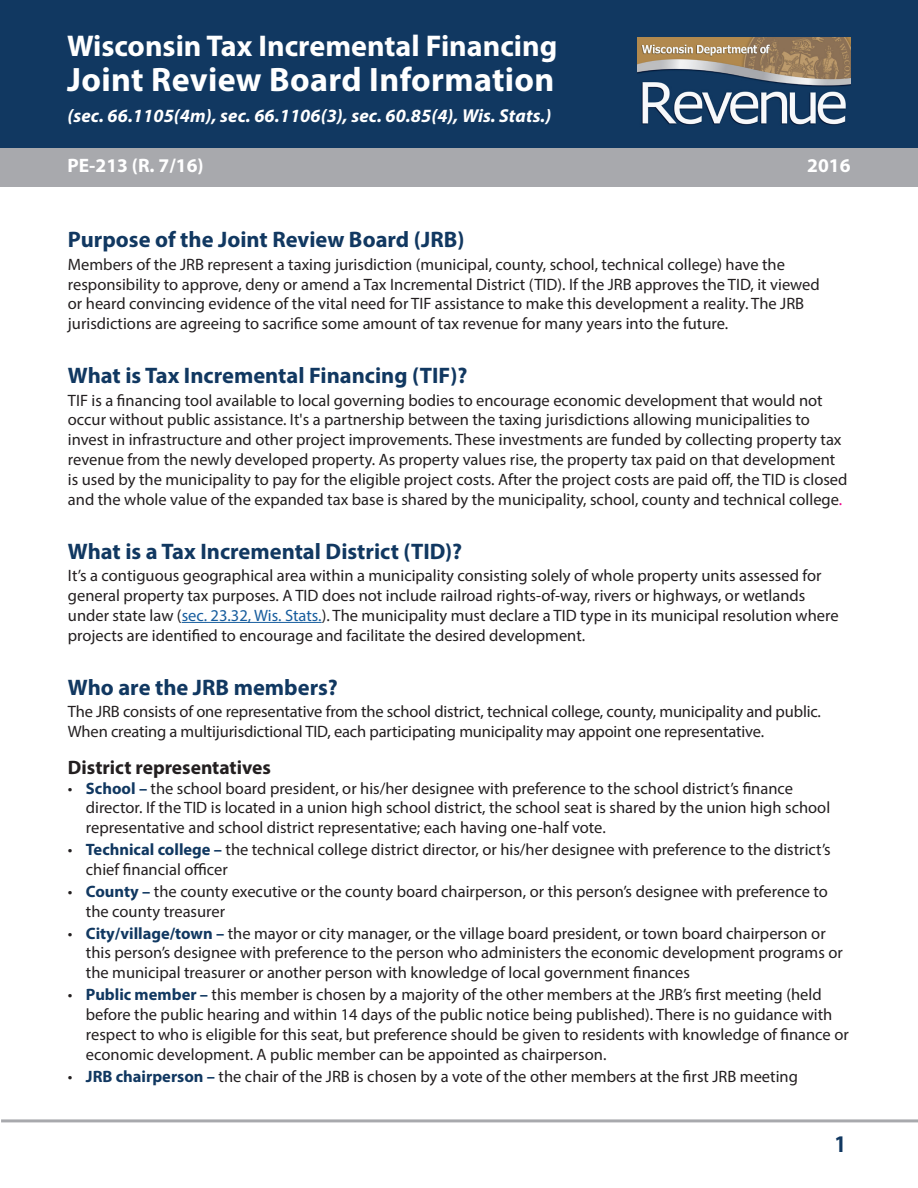
<style>
.page{position:relative;width:918px;height:1188px;background:#fff}
.page>*{position:absolute;margin:0;border:0;box-sizing:border-box;transform-origin:0 0}
.t1{font:700 34.05px "Myriad Pro";letter-spacing:.01em;color:#fff}
.t2{font:700 30px "Myriad Pro";color:#fff}
.t3{font:700 condensed 24px "Myriad Pro";color:#113861}
._1st_heading_15_pt_b{font:700 22.5px "Myriad Pro";color:#113861}
.t4{font:700 19.5px "Myriad Pro";color:#231f20}
.t5{font:700 19.5px "Myriad Pro";color:#fff}
.t6{font:italic 700 18.75px "Myriad Pro";letter-spacing:.005em;color:#fff}
.Bullets_-_1st{font:16.5px/19.8px "Myriad Pro";color:#231f20}
.s1{color:#ed028c}
.s2{color:#175d9e}
.s3{font-weight:700;color:#113861}
</style>
<div class="page">
<div style="left:0;top:0;width:918px;height:148px;background:#113861"></div>
<div style="left:0;top:148px;width:918px;height:39px;background:#a8a9ad"></div>
<hr style="left:1px;top:1119px;width:917px;height:3px;background:#a8a9ad">
<img style="left:637px;top:38px;width:213px;height:88px">
<hr style="left:182px;top:622px;width:140px;height:1px;background:#175d9e">
<h2 class="t2" style="left:67px;top:26px;width:492px">Wisconsin Tax Incremental Financing</h2>
<h1 class="t1" style="left:67px;top:57px;width:489px">Joint Review Board Information</h1>
<p class="t6" style="left:68px;top:104px;width:485px">(sec. 66.1105(4m), sec. 66.1106(3), sec. 60.85(4), Wis. Stats.)</p>
<p class="t5" style="left:68px;top:153px;width:138px">PE-213 (R. 7/16)</p>
<p class="t5" style="left:807px;top:153px;width:45px">2016</p>
<p class="_1st_heading_15_pt_b" style="left:68px;top:225px;width:398px">Purpose of the Joint Review Board (JRB)</p>
<p class="Bullets_-_1st" style="left:68px;top:254px;width:753px">Members of the JRB represent a taxing jurisdiction (municipal, county, school, technical college) have the responsibility to approve, deny or amend a Tax Incremental District (TID). If the JRB approves the TID, it viewed or heard convincing evidence of the vital need for TIF assistance to make this development a reality. The JRB jurisdictions are agreeing to sacrifice some amount of tax revenue for many years into the future.</p>
<p class="_1st_heading_15_pt_b" style="left:68px;top:361px;width:401px">What is Tax Incremental Financing (TIF)?</p>
<p class="Bullets_-_1st" style="left:68px;top:390px;width:781px">TIF is a financing tool available to local governing bodies to encourage economic development that would not occur without public assistance. It's a partnership between the taxing jurisdictions allowing municipalities to invest in infrastructure and other project improvements. These investments are funded by collecting property tax revenue from the newly developed property. As property values rise, the property tax paid on that development is used by the municipality to pay for the eligible project costs. After the project costs are paid off, the TID is closed and the whole value of the expanded tax base is shared by the municipality, school, county and technical college<span class="s1">.</span></p>
<p class="_1st_heading_15_pt_b" style="left:68px;top:536px;width:396px">What is a Tax Incremental District (TID)?</p>
<p class="Bullets_-_1st" style="left:68px;top:565px;width:772px">It’s a contiguous geographical area within a municipality consisting solely of whole property units assessed for general property tax purposes. A TID does not include railroad rights-of-way, rivers or highways, or wetlands under state law (<span class="s2">sec. 23.32, Wis. Stats.</span>). The municipality must declare a TID type in its municipal resolution where projects are identified to encourage and facilitate the desired development.</p>
<p class="_1st_heading_15_pt_b" style="left:68px;top:672px;width:272px">Who are the JRB members?</p>
<p class="Bullets_-_1st" style="left:68px;top:701px;width:754px">The JRB consists of one representative from the school district, technical college, county, municipality and public.<br>When creating a multijurisdictional TID, each participating municipality may appoint one representative.</p>
<p class="t4" style="left:68px;top:754px;width:204px">District representatives</p>
<p class="Bullets_-_1st" style="left:86px;top:778px;width:746px;text-indent:-18px">• <span class="s3">School –</span> the school board president, or his/her designee with preference to the school district’s finance director. If the TID is located in a union high school district, the school seat is shared by the union high school representative and school district representative; each having one-half vote.</p>
<p class="Bullets_-_1st" style="left:86px;top:839px;width:746px;text-indent:-18px">• <span class="s3">Technical college –</span> the technical college district director, or his/her designee with preference to the district’s chief financial officer</p>
<p class="Bullets_-_1st" style="left:86px;top:881px;width:744px;text-indent:-18px">• <span class="s3">County –</span> the county executive or the county board chairperson, or this person’s designee with preference to the county treasurer</p>
<p class="Bullets_-_1st" style="left:86px;top:923px;width:758px;text-indent:-18px">• <span class="s3">City/village/town –</span> the mayor or city manager, or the village board president, or town board chairperson or this person’s designee with preference to the person who administers the economic development programs or the municipal treasurer or another person with knowledge of local government finances</p>
<p class="Bullets_-_1st" style="left:86px;top:985px;width:764px;text-indent:-18px">• <span class="s3">Public member –</span> this member is chosen by a majority of the other members at the JRB’s first meeting (held before the public hearing and within 14 days of the public notice being published). There is no guidance with respect to who is eligible for this seat, but preference should be given to residents with knowledge of finance or economic development. A public member can be appointed as chairperson.</p>
<p class="Bullets_-_1st" style="left:68px;top:1066px;width:732px">• <span class="s3">JRB chairperson –</span> the chair of the JRB is chosen by a vote of the other members at the first JRB meeting</p>
<p class="t3" style="left:835px;top:1129px;width:12px">1</p>
</div>
